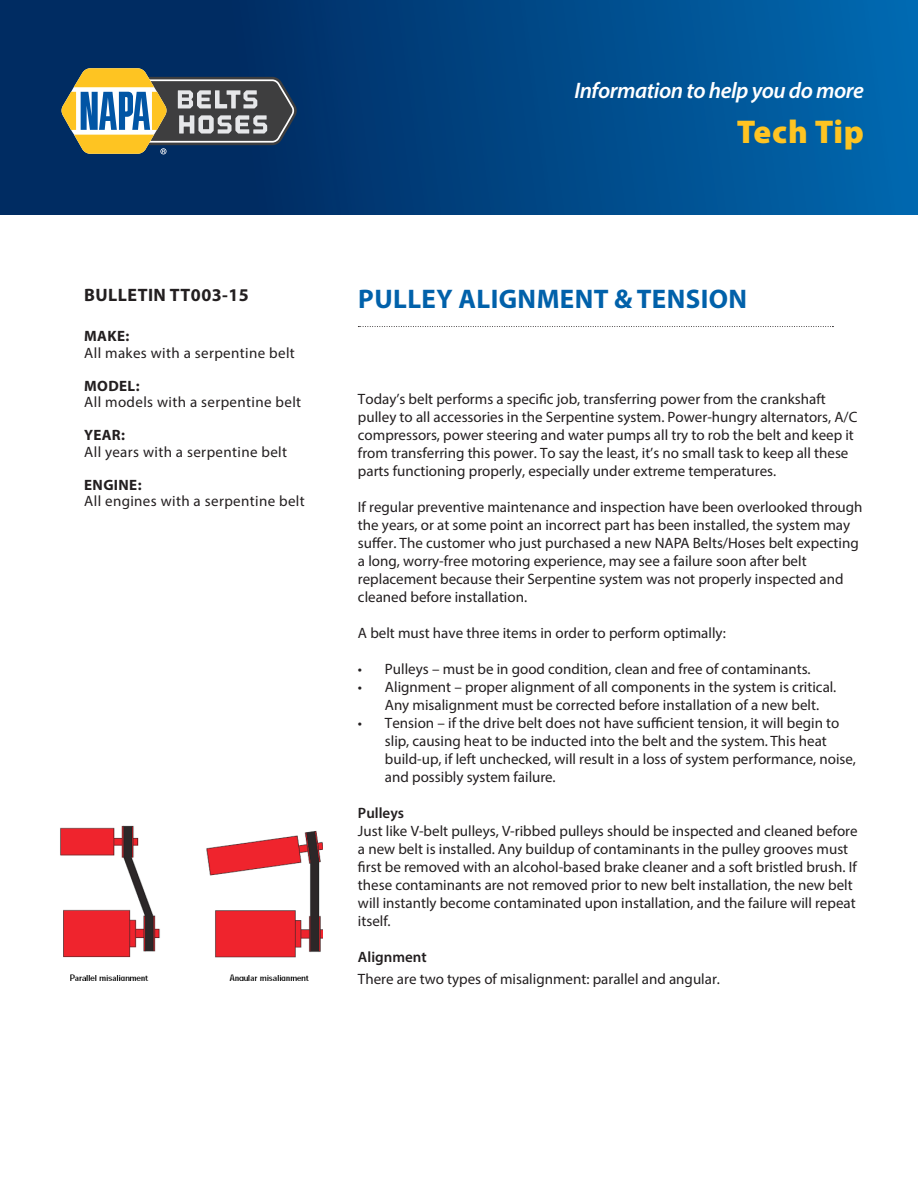
<style>
.page{position:relative;width:918px;height:1188px;background:#fff}
.page>*{position:absolute;margin:0;border:0;box-sizing:border-box;transform-origin:0 0}
.t1{font:900 33px "Myriad Pro";letter-spacing:.025em;color:#fec422}
.t2{font:700 27px "Myriad Pro";letter-spacing:.015em;color:#0161aa}
.t3{font:italic 600 22.5px "Myriad Pro";letter-spacing:-.02em;color:#fff}
.t4{font:700 18px "Myriad Pro";letter-spacing:.025em;color:#231f20}
.t5{font:15px/18px "Myriad Pro";color:#231f20}
.t6{font:15px "Myriad Pro";letter-spacing:.025em;color:#231f20}
.t7{font:700 15px "Myriad Pro";letter-spacing:.025em;color:#231f20}
.t8{font:600 15px "Myriad Pro";color:#231f20}
</style>
<div class="page">
<svg style="left:358px;top:326px;width:475px;height:1px"></svg>
<div style="left:0;top:0;width:918px;height:215px;background:linear-gradient(to right,#002053,#0065ab)"></div>
<svg style="left:62px;top:68px;width:235px;height:86px;background:#71786f"></svg>
<img style="left:60px;top:825px;width:263px;height:156px">
<p class="t3" style="left:574px;top:76px;width:291px">Information to help you do more</p>
<p class="t1" style="left:737px;top:110px;width:129px">Tech Tip</p>
<p class="t4" style="left:84px;top:283px;width:166px">BULLETIN TT003-15</p>
<p class="t7" style="left:84px;top:326px;width:47px">MAKE:</p>
<p class="t6" style="left:84px;top:344px;width:212px">All makes with a serpentine belt</p>
<p class="t7" style="left:84px;top:376px;width:57px">MODEL:</p>
<p class="t6" style="left:84px;top:393px;width:218px">All models with a serpentine belt</p>
<p class="t7" style="left:84px;top:425px;width:42px">YEAR:</p>
<p class="t6" style="left:84px;top:442px;width:204px">All years with a serpentine belt</p>
<p class="t7" style="left:84px;top:475px;width:59px">ENGINE:</p>
<p class="t6" style="left:84px;top:492px;width:222px">All engines with a serpentine belt</p>
<p class="t2" style="left:358px;top:281px;width:391px">PULLEY ALIGNMENT &amp; TENSION</p>
<p class="t5" style="left:358px;top:390px;width:501px">Today’s belt performs a specific job, transferring power from the crankshaft pulley to all accessories in the Serpentine system. Power-hungry alternators, A/C compressors, power steering and water pumps all try to rob the belt and keep it from transferring this power. To say the least, it’s no small task to keep all these parts functioning properly, especially under extreme temperatures.</p>
<p class="t5" style="left:358px;top:498px;width:506px">If regular preventive maintenance and inspection have been overlooked through the years, or at some point an incorrect part has been installed, the system may suffer. The customer who just purchased a new NAPA Belts/Hoses belt expecting a long, worry-free motoring experience, may see a failure soon after belt replacement because their Serpentine system was not properly inspected and cleaned before installation.</p>
<p class="t5" style="left:358px;top:624px;width:370px">A belt must have three items in order to perform optimally:</p>
<p class="t5" style="left:358px;top:660px;width:454px">• Pulleys – must be in good condition, clean and free of contaminants.</p>
<p class="t5" style="left:385px;top:678px;width:453px;text-indent:-27px">• Alignment – proper alignment of all components in the system is critical.<br>Any misalignment must be corrected before installation of a new belt.</p>
<p class="t5" style="left:385px;top:714px;width:472px;text-indent:-27px">• Tension – if the drive belt does not have sufficient tension, it will begin to slip, causing heat to be inducted into the belt and the system. This heat build-up, if left unchecked, will result in a loss of system performance, noise, and possibly system failure.</p>
<p class="t8" style="left:358px;top:804px;width:48px">Pulleys</p>
<p class="t5" style="left:358px;top:822px;width:501px">Just like V-belt pulleys, V-ribbed pulleys should be inspected and cleaned before a new belt is installed. Any buildup of contaminants in the pulley grooves must first be removed with an alcohol-based brake cleaner and a soft bristled brush. If these contaminants are not removed prior to new belt installation, the new belt will instantly become contaminated upon installation, and the failure will repeat itself.</p>
<p class="t8" style="left:358px;top:948px;width:70px">Alignment</p>
<p class="t5" style="left:358px;top:970px;width:364px">There are two types of misalignment: parallel and angular.</p>
</div>
